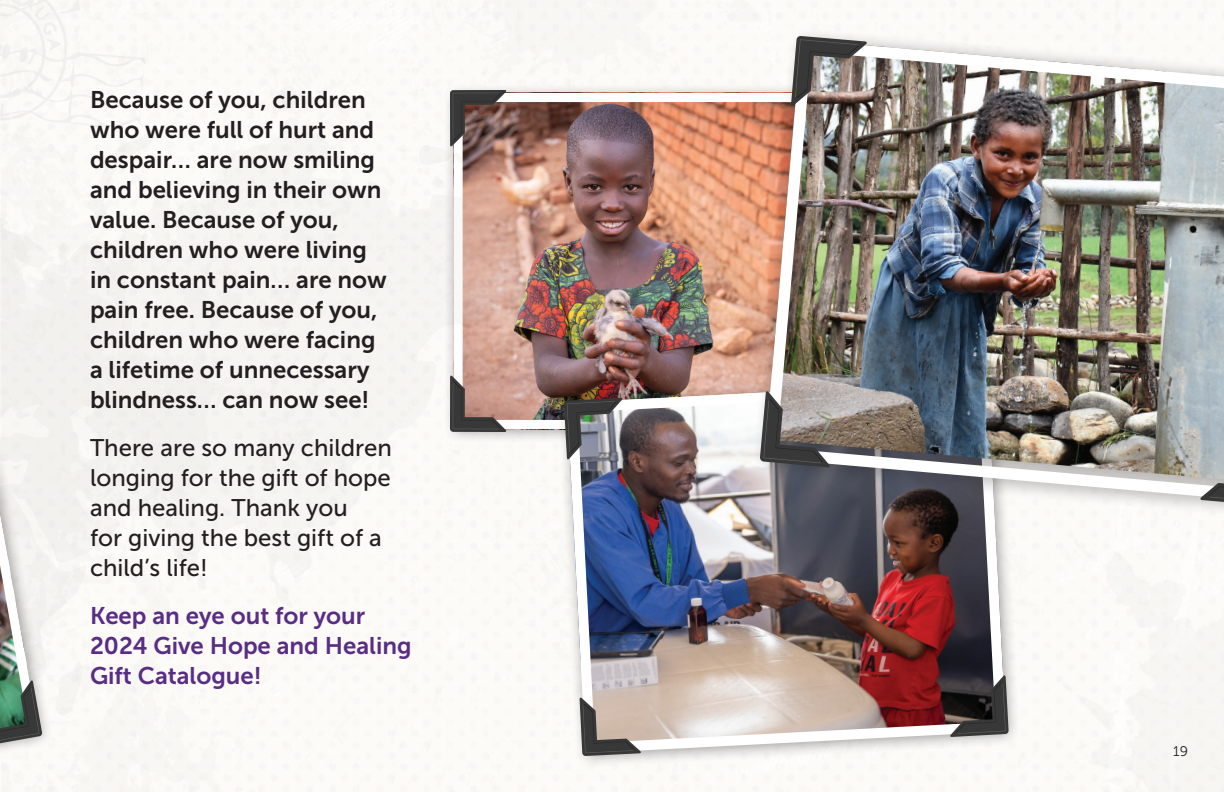
<style>
.page{position:relative;width:1224px;height:792px;background:#fff}
.page>*{position:absolute;margin:0;border:0;box-sizing:border-box;transform-origin:0 0}
.t1{font:24px/30px "Museo Sans 700";color:#231f20}
.t2{font:24px/30px "Museo Sans 500";color:#231f20}
.t3{font:24px/30px "Museo Sans 700";color:#592d83}
.t4{font:14px "Museo Sans 300";color:#231f20}
</style>
<div class="page">
<img style="left:507px;top:103px;width:246px;height:268px">
<svg style="left:0;top:116px;width:625px;height:642px;fill:#f6f5f2"></svg>
<svg style="left:308px;top:532px;width:12px;height:9px"></svg>
<div style="left:55px;top:661px;width:28px;height:55px;background:#f6f5f2"></div>
<svg style="left:197px;top:574px;width:9px;height:18px"></svg>
<svg style="left:270px;top:86px;width:29px;height:27px"></svg>
<svg style="left:418px;top:90px;width:89px;height:77px"></svg>
<svg style="left:84px;top:125px;width:71px;height:96px"></svg>
<svg style="left:431px;top:176px;width:14px;height:13px"></svg>
<div style="left:557px;top:371px;width:464px;height:397px;background:#231f20;opacity:.4"></div>
<img style="left:562px;top:376px;width:449px;height:383px">
<svg style="left:950px;top:675px;width:59px;height:62px;background:#403e3f"></svg>
<svg style="left:564px;top:398px;width:59px;height:62px;background:#76777b"></svg>
<svg style="left:580px;top:697px;width:61px;height:59px;background:#988d84"></svg>
<div style="left:753px;top:28px;width:471px;height:491px;background:#231f20;opacity:.4"></div>
<img style="left:758px;top:33px;width:466px;height:475px">
<svg style="left:1200px;top:435px;width:24px;height:71px;background:#a5abad"></svg>
<img style="left:791px;top:36px;width:77px;height:111px">
<svg style="left:760px;top:375px;width:100px;height:93px;background:#928b88"></svg>
<div style="left:0;top:394px;width:53px;height:398px;background:#f6f5f2"></div>
<svg style="left:0;top:473px;width:44px;height:275px"></svg>
<p class="t1" style="left:90px;top:85px;width:298px">Because of you, children who were full of hurt and despair… are now smiling and believing in their own value. Because of you, children who were living in constant pain… are now pain free. Because of you, children who were facing a lifetime of unnecessary blindness… can now see!</p>
<p class="t2" style="left:90px;top:433px;width:303px">There are so many children longing for the gift of hope and healing. Thank you<br>for giving the best gift of a child’s life!</p>
<p class="t3" style="left:90px;top:601px;width:323px">Keep an eye out for your<br>2024 Give Hope and Healing<br>Gift Catalogue!</p>
<p class="t4" style="left:1173px;top:744px;width:16px">19</p>
</div>
